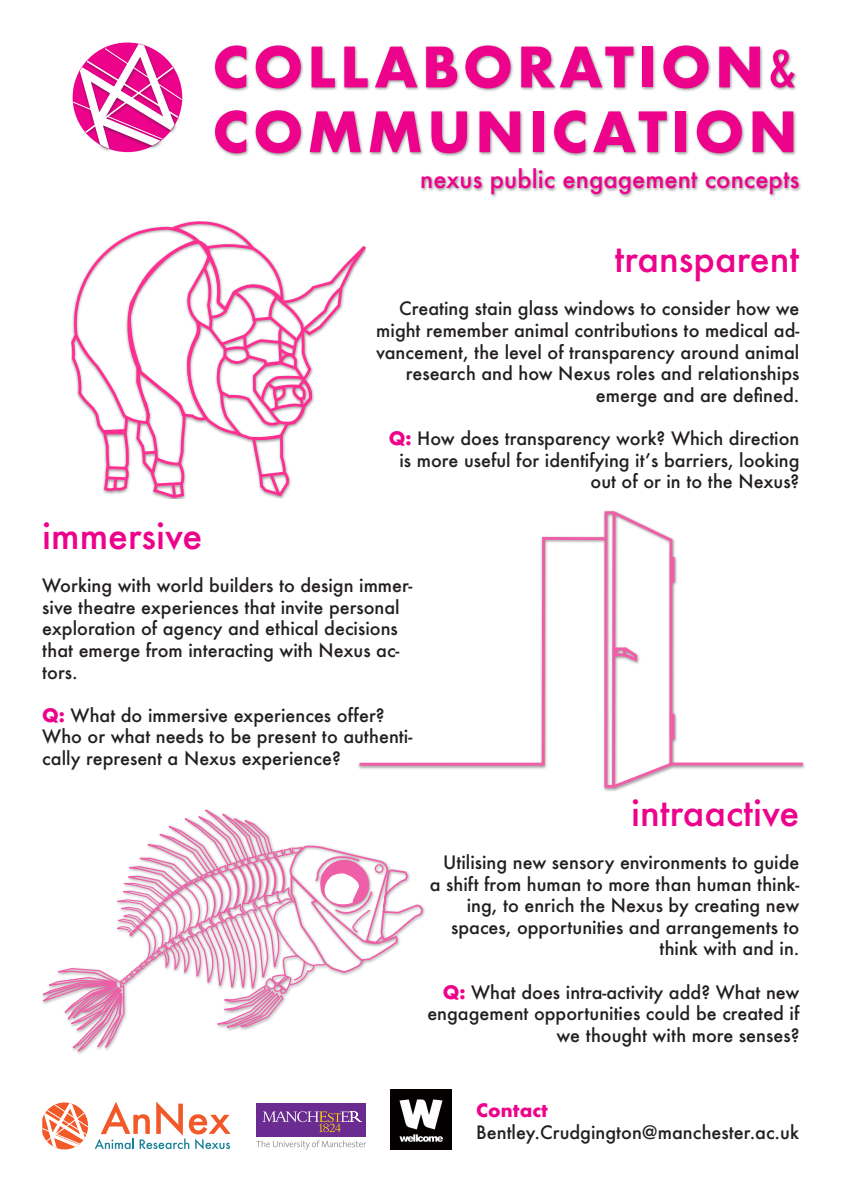
<style>
.page{position:relative;width:842px;height:1192px;background:#fff}
.page>*{position:absolute;margin:0;border:0;box-sizing:border-box;transform-origin:0 0}
.t1{font:700 54px "Futura";letter-spacing:.075em;color:#ed028c}
.t2{font:500 36px "Futura";color:#ed028c}
.t3{font:500 24px "Futura";color:#ed028c}
.t4{font:500 18px/21.6px "Futura";color:#231f20;text-align:right}
.s1{font-weight:500;font-stretch:condensed}
.s2{font-weight:700;color:#ed028c}
</style>
<div class="page">
<svg style="left:42px;top:809px;width:383px;height:245px"></svg>
<svg style="left:71px;top:221px;width:295px;height:277px"></svg>
<div style="left:213px;top:44px;width:589px;height:154px;background:#231f20;opacity:.5"></div>
<img style="left:391px;top:1089px;width:61px;height:61px">
<svg style="left:42px;top:1102px;width:46px;height:47px"></svg>
<svg style="left:95px;top:1102px;width:136px;height:47px"></svg>
<div style="left:256px;top:1103px;width:110px;height:34px;background:#6a2c91"></div>
<svg style="left:262px;top:1111px;width:100px;height:21px"></svg>
<svg style="left:256px;top:1140px;width:110px;height:9px"></svg>
<div style="left:71px;top:42px;width:114px;height:110px;background:#231f20;opacity:.5"></div>
<svg style="left:73px;top:43px;width:109px;height:109px"></svg>
<svg style="left:603px;top:511px;width:199px;height:277px"></svg>
<svg style="left:359px;top:535px;width:249px;height:232px"></svg>
<svg style="left:610px;top:511px;width:29px;height:277px"></svg>
<div style="left:670px;top:557px;width:5px;height:26px;border:3px solid #ef5fa7"></div>
<div style="left:670px;top:714px;width:5px;height:25px;border:3px solid #ef5fa7"></div>
<p class="t1" style="left:213px;top:28px;width:585px">COLLABORATION<span class="s1">&amp;</span></p>
<p class="t1" style="left:213px;top:93px;width:586px">COMMUNICATION</p>
<p class="t3" style="left:420px;top:163px;width:381px">nexus public engagement concepts</p>
<p class="t2" style="left:614px;top:234px;width:186px">transparent</p>
<p class="t4" style="left:376px;top:298px;width:425px">Creating stain glass windows to consider how we might remember animal contributions to medical ad&shy;vancement, the level of transparency around animal research and how Nexus roles and relationships emerge and are defined.</p>
<p class="t4" style="left:389px;top:427px;width:412px"><span class="s2">Q:</span> How does transparency work? Which direction is more useful for identifying it’s barriers, looking out of or in to the Nexus?</p>
<p class="t2" style="left:42px;top:511px;width:162px">immersive</p>
<p class="t4" style="left:42px;top:574px;width:372px;text-align:left">Working with world builders to design immer&shy;sive theatre experiences that invite personal exploration of agency and ethical decisions that emerge from interacting with Nexus ac&shy;tors.</p>
<p class="t4" style="left:42px;top:704px;width:371px;text-align:left"><span class="s2">Q:</span> What do immersive experiences offer?<br>Who or what needs to be present to authenti&shy;cally represent a Nexus experience?</p>
<p class="t2" style="left:631px;top:788px;width:170px">intraactive</p>
<p class="t4" style="left:430px;top:851px;width:371px">Utilising new sensory environments to guide a shift from human to more than human think&shy;ing, to enrich the Nexus by creating new spaces, opportunities and arrangements to think with and in.</p>
<p class="t4" style="left:427px;top:981px;width:374px"><span class="s2">Q:</span> What does intra-activity add? What new engagement opportunities could be created if we thought with more senses?</p>
<p class="t4" style="left:476px;top:1099px;width:324px;text-align:left"><span class="s2">Contact<br></span>Bentley.Crudgington@manchester.ac.uk</p>
</div>
